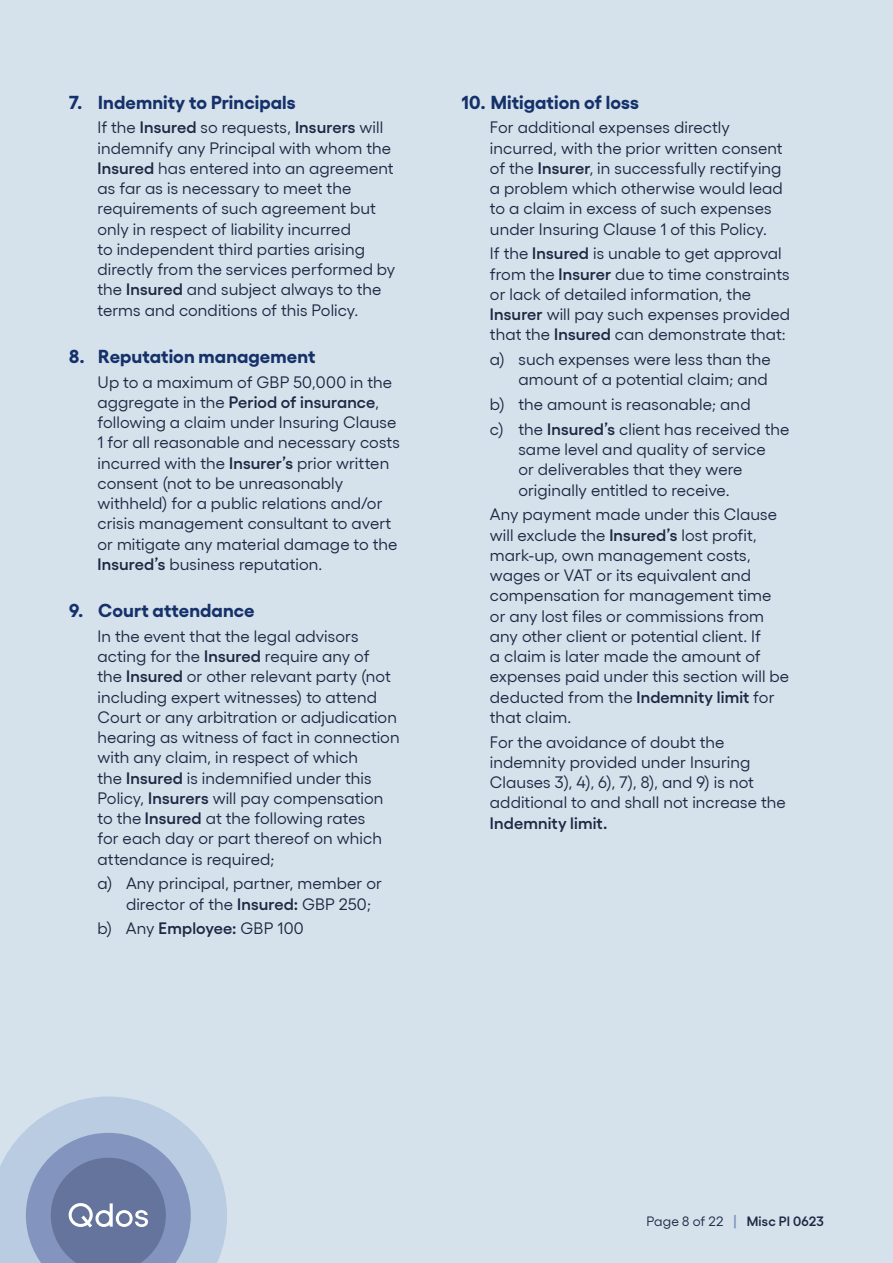
<style>
.page{position:relative;width:893px;height:1263px;background:#d6e2eb}
.page>*{position:absolute;margin:0;border:0;box-sizing:border-box;transform-origin:0 0}
.t1{font:700 18.75px "Gellix";letter-spacing:.005em;color:#15316a}
.t2{font:16.5px/20.2px "Gellix";letter-spacing:.005em;color:#1d2844}
.t3{font:600 16.5px "Gellix";letter-spacing:.005em;color:#1d2844}
.t4{font:600 13.5px "Gellix";letter-spacing:.015em;color:#1d2844}
.s1{font-weight:600}
.s2{font-weight:400}
.s3{font-size:13.8px;color:#8395be}
</style>
<div class="page">
<svg style="left:0;top:1096px;width:227px;height:167px;background:#9eaecb"></svg>
<p class="t1" style="left:69px;top:87px;width:228px">7. Indemnity to Principals</p>
<p class="t2" style="left:97px;top:116px;width:299px">If the <span class="s1">Insured</span> so requests, <span class="s1">Insurers</span> will indemnify any Principal with whom the <span class="s1">Insured</span> has entered into an agreement as far as is necessary to meet the requirements of such agreement but only in respect of liability incurred<br>to independent third parties arising directly from the services performed by the <span class="s1">Insured</span> and subject always to the terms and conditions of this Policy.</p>
<p class="t1" style="left:69px;top:341px;width:248px">8. Reputation management</p>
<p class="t2" style="left:97px;top:370px;width:304px">Up to a maximum of GBP 50,000 in the aggregate in the <span class="s1">Period of insurance</span>, following a claim under Insuring Clause 1 for all reasonable and necessary costs incurred with the <span class="s1">Insurer’s</span> prior written consent (not to be unreasonably withheld) for a public relations and/or crisis management consultant to avert or mitigate any material damage to the <span class="s1">Insured’s</span> business reputation.</p>
<p class="t1" style="left:69px;top:595px;width:187px">9. Court attendance</p>
<p class="t2" style="left:97px;top:624px;width:304px">In the event that the legal advisors acting for the <span class="s1">Insured</span> require any of<br>the <span class="s1">Insured</span> or other relevant party (not including expert witnesses) to attend Court or any arbitration or adjudication hearing as witness of fact in connection with any claim, in respect of which<br>the <span class="s1">Insured</span> is indemnified under this Policy, <span class="s1">Insurers</span> will pay compensation to the <span class="s1">Insured</span> at the following rates<br>for each day or part thereof on which attendance is required;</p>
<p class="t2" style="left:126px;top:872px;width:257px;text-indent:-28px">a) Any principal, partner, member or director of the <span class="s1">Insured:</span> GBP 250;</p>
<p class="t2" style="left:97px;top:917px;width:208px">b) Any <span class="s1">Employee:</span> GBP 100</p>
<p class="t1" style="left:461px;top:87px;width:179px">10. Mitigation of loss</p>
<p class="t2" style="left:490px;top:116px;width:294px">For additional expenses directly incurred, with the prior written consent of the <span class="s1">Insurer</span>, in successfully rectifying a problem which otherwise would lead to a claim in excess of such expenses under Insuring Clause 1 of this Policy.</p>
<p class="t2" style="left:490px;top:242px;width:302px">If the <span class="s1">Insured</span> is unable to get approval from the <span class="s1">Insurer</span> due to time constraints or lack of detailed information, the <span class="s1">Insurer</span> will pay such expenses provided that the <span class="s1">Insured</span> can demonstrate that:</p>
<p class="t2" style="left:490px;top:348px;width:282px;text-align:right">a) such expenses were less than the amount of a potential claim; and</p>
<p class="t2" style="left:490px;top:390px;width:301px;line-height:24.8px">b) the amount is reasonable; and<br>c) the <span class="s1">Insured’s</span> client has received the</p>
<p class="t2" style="left:518px;top:437px;width:249px">same level and quality of service or deliverables that they were originally entitled to receive.</p>
<p class="t2" style="left:490px;top:503px;width:301px">Any payment made under this Clause will exclude the <span class="s1">Insured’s</span> lost profit, mark-up, own management costs, wages or VAT or its equivalent and compensation for management time or any lost files or commissions from any other client or potential client. If<br>a claim is later made the amount of expenses paid under this section will be deducted from the <span class="s1">Indemnity limit</span> for that claim.</p>
<p class="t2" style="left:490px;top:730px;width:297px">For the avoidance of doubt the indemnity provided under Insuring Clauses 3), 4), 6), 7), 8), and 9) is not additional to and shall not increase the</p>
<p class="t3" style="left:490px;top:810px;width:119px">Indemnity limit.</p>
<p class="t4" style="left:646px;top:1211px;width:179px"><span class="s2">Page 8 of 22</span> <span class="s3">|</span> Misc PI 0623</p>
</div>
